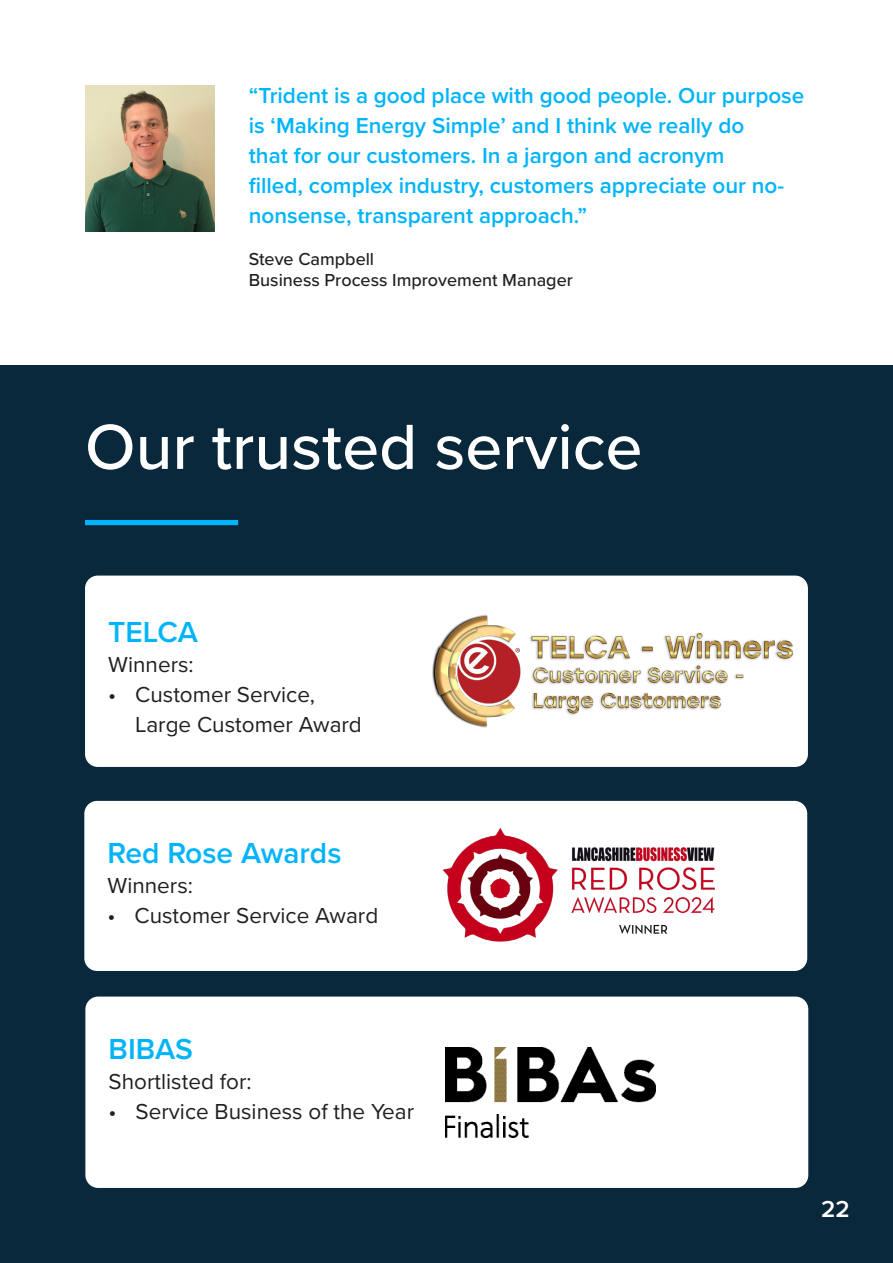
<style>
.page{position:relative;width:893px;height:1263px;background:#fff}
.page>*{position:absolute;margin:0;border:0;box-sizing:border-box;transform-origin:0 0}
.Headings{font:500 66px "Proxima Nova";color:#fff}
.Quotes_Green{font:600 30px "Proxima Nova";color:#00b4fa}
.Quotes_Green-2{font:600 24px "Proxima Nova";color:#fff}
.Body_Copy_Bold_Blue{font:600 22.5px/30px "Proxima Nova";color:#00b4fa}
.Quotes_Green-3{font:22.5px/30px "Proxima Nova";color:#231f20}
.Small_copy_lighter{font:500 18px "Proxima Nova";color:#231f20}
</style>
<div class="page">
<div style="left:0;top:366px;width:893px;height:897px;background:#0a283c"></div>
<img style="left:85px;top:85px;width:129px;height:146px">
<div style="left:85px;top:576px;width:723px;height:191px;background:#fff;border-radius:13px"></div>
<div style="left:84px;top:801px;width:723px;height:170px;background:#fff;border-radius:13px"></div>
<div style="left:85px;top:520px;width:153px;height:5px;background:#00b4fa"></div>
<div style="left:85px;top:996px;width:723px;height:192px;background:#fff;border-radius:13px"></div>
<img style="left:446px;top:1047px;width:210px;height:90px">
<img style="left:442px;top:828px;width:273px;height:114px">
<img style="left:432px;top:614px;width:361px;height:114px">
<p class="Body_Copy_Bold_Blue" style="left:249px;top:80px;width:557px">“Trident is a good place with good people. Our purpose is ‘Making Energy Simple’ and I think we really do<br>that for our customers. In a jargon and acronym<br>filled, complex industry, customers appreciate our no&shy;nonsense, transparent approach.”</p>
<p class="Small_copy_lighter" style="left:249px;top:245px;width:127px">Steve Campbell</p>
<p class="Small_copy_lighter" style="left:249px;top:266px;width:326px">Business Process Improvement Manager</p>
<p class="Headings" style="left:85px;top:398px;width:559px">Our trusted service</p>
<p class="Quotes_Green" style="left:108px;top:610px;width:91px">TELCA</p>
<p class="Quotes_Green-3" style="left:108px;top:649px;width:87px">Winners:</p>
<p class="Quotes_Green-3" style="left:135px;top:679px;width:228px;text-indent:-27px">• Customer Service,<br>Large Customer Award</p>
<p class="Quotes_Green" style="left:108px;top:831px;width:235px">Red Rose Awards</p>
<p class="Quotes_Green-3" style="left:108px;top:870px;width:87px">Winners:</p>
<p class="Quotes_Green-3" style="left:108px;top:900px;width:272px">• Customer Service Award</p>
<p class="Quotes_Green" style="left:109px;top:1027px;width:86px">BIBAS</p>
<p class="Quotes_Green-3" style="left:109px;top:1065px;width:144px">Shortlisted for:</p>
<p class="Quotes_Green-3" style="left:109px;top:1095px;width:307px">• Service Business of the Year</p>
<p class="Quotes_Green-2" style="left:821px;top:1191px;width:30px">22</p>
</div>
